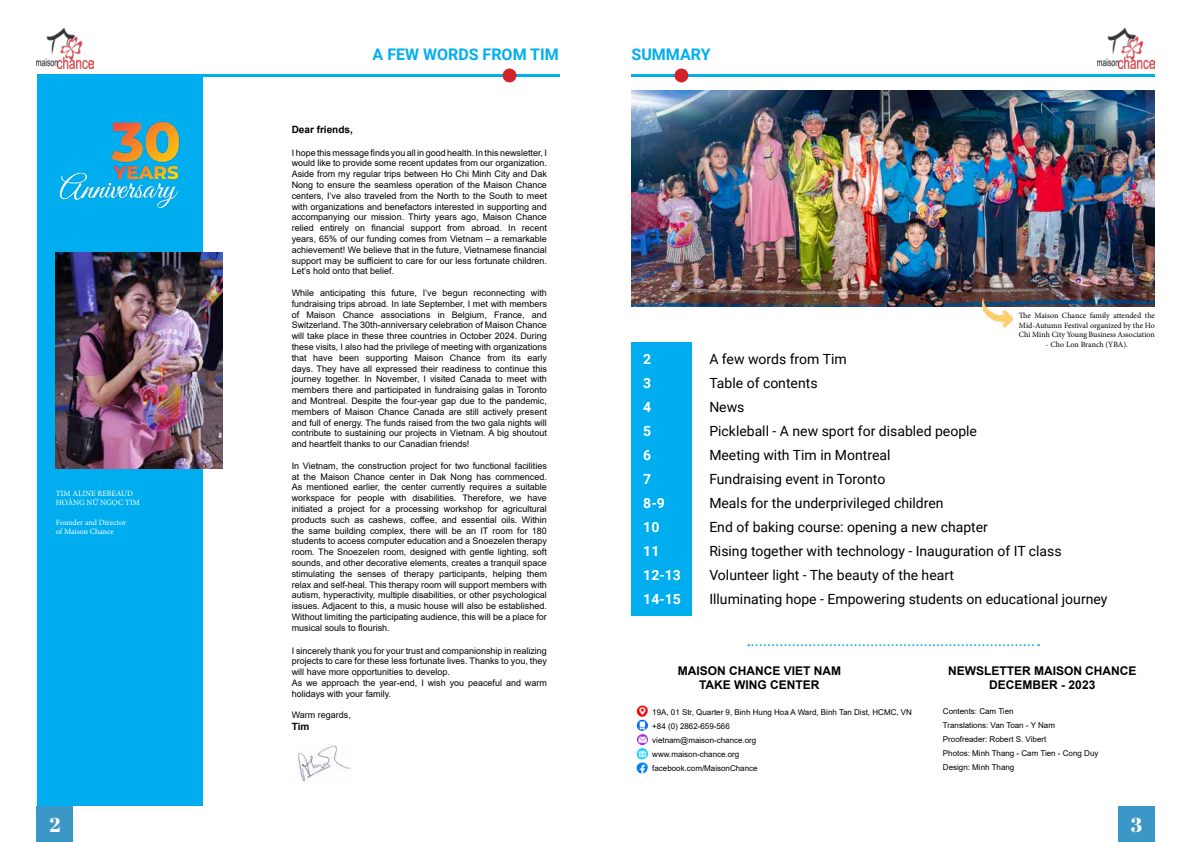
<style>
.page{position:relative;width:1191px;height:842px;background:#fff}
.page>*{position:absolute;margin:0;border:0;box-sizing:border-box;transform-origin:0 0}
.t1{font:20px "Abril Fatface";color:#fff}
.t2{font:700 16px "Roboto";color:#00aeef}
.t3{font:14px "Roboto";color:#000}
.t4{font:700 14px "Roboto";color:#fff}
.t5{font:700 12px/14.4px "Arial";color:#000;text-align:center}
.t6{font:700 10px "Arial";color:#000}
.t7{font:9px/10.8px "Arial";color:#000;text-align:justify}
.t8{font:8px/14px "Arial";color:#000}
.t9{font:8px/9.6px "Minion Pro";color:#000;text-align:justify}
.t10{font:8px/9.6px "Minion Pro";color:#fff}
</style>
<div class="page">
<div style="left:631px;top:342px;width:61px;height:274px;background:#00aeef"></div>
<svg style="left:748px;top:644px;width:291px;height:2px"></svg>
<div style="left:36px;top:75px;width:166px;height:731px;background:#00aeef"></div>
<img style="left:59px;top:121px;width:121px;height:88px">
<img style="left:298px;top:744px;width:54px;height:38px">
<img style="left:631px;top:91px;width:524px;height:215px">
<img style="left:982px;top:298px;width:30px;height:29px">
<img style="left:56px;top:252px;width:166px;height:216px">
<img style="left:636px;top:705px;width:12px;height:68px">
<div style="left:36px;top:806px;width:37px;height:36px;background:#3b98c6"></div>
<div style="left:1118px;top:806px;width:37px;height:36px;background:#3b98c6"></div>
<img style="left:36px;top:29px;width:58px;height:39px">
<img style="left:1097px;top:29px;width:58px;height:39px">
<hr style="left:36px;top:74px;width:523px;height:3px;background:#00aeef">
<div style="left:502px;top:69px;width:14px;height:13px;background:#d2232a;border-radius:50%"></div>
<hr style="left:631px;top:74px;width:524px;height:3px;background:#00aeef">
<div style="left:674px;top:69px;width:14px;height:13px;background:#d2232a;border-radius:50%"></div>
<p class="t10" style="left:56px;top:488px;width:85px">TIM ALINE REBEAUD<br>HOÀNG NỮ NGỌC TIM</p>
<p class="t10" style="left:56px;top:517px;width:72px">Founder and Director of Maison Chance</p>
<h2 class="t2" style="left:372px;top:43px;width:188px">A FEW WORDS FROM TIM</h2>
<h2 class="t2" style="left:631px;top:43px;width:81px">SUMMARY</h2>
<p class="t6" style="left:292px;top:122px;width:63px">Dear friends,</p>
<p class="t7" style="left:292px;top:147px;width:257px">I hope this message finds you all in good health. In this newsletter, I would like to provide some recent updates from our organization.<br>Aside from my regular trips between Ho Chi Minh City and Dak Nong to ensure the seamless operation of the Maison Chance centers, I’ve also traveled from the North to the South to meet with organizations and benefactors interested in supporting and accompanying our mission. Thirty years ago, Maison Chance relied entirely on financial support from abroad. In recent years, 65% of our funding comes from Vietnam – a remarkable achievement! We believe that in the future, Vietnamese financial support may be sufficient to care for our less fortunate children.<br>Let’s hold onto that belief.</p>
<p class="t7" style="left:292px;top:287px;width:257px">While anticipating this future, I’ve begun reconnecting with fundraising trips abroad. In late September, I met with members of Maison Chance associations in Belgium, France, and Switzerland. The 30th-anniversary celebration of Maison Chance will take place in these three countries in October 2024. During these visits, I also had the privilege of meeting with organizations that have been supporting Maison Chance from its early days. They have all expressed their readiness to continue this journey together. In November, I visited Canada to meet with members there and participated in fundraising galas in Toronto and Montreal. Despite the four-year gap due to the pandemic, members of Maison Chance Canada are still actively present and full of energy. The funds raised from the two gala nights will contribute to sustaining our projects in Vietnam. A big shoutout and heartfelt thanks to our Canadian friends!</p>
<p class="t7" style="left:292px;top:460px;width:257px">In Vietnam, the construction project for two functional facilities at the Maison Chance center in Dak Nong has commenced.<br>As mentioned earlier, the center currently requires a suitable workspace for people with disabilities. Therefore, we have initiated a project for a processing workshop for agricultural products such as cashews, coffee, and essential oils. Within the same building complex, there will be an IT room for 180 students to access computer education and a Snoezelen therapy room. The Snoezelen room, designed with gentle lighting, soft sounds, and other decorative elements, creates a tranquil space stimulating the senses of therapy participants, helping them relax and self-heal. This therapy room will support members with autism, hyperactivity, multiple disabilities, or other psychological issues. Adjacent to this, a music house will also be established.<br>Without limiting the participating audience, this will be a place for musical souls to flourish.</p>
<p class="t7" style="left:292px;top:645px;width:257px;text-align:left">I sincerely thank you for your trust and companionship in realizing projects to care for these less fortunate lives. Thanks to you, they will have more opportunities to develop.<br>As we approach the year-end, I wish you peaceful and warm holidays with your family.</p>
<p class="t7" style="left:292px;top:710px;width:61px">Warm regards,</p>
<p class="t6" style="left:292px;top:720px;width:19px">Tim</p>
<p class="t9" style="left:1019px;top:311px;width:137px">The Maison Chance family attended the Mid-Autumn Festival organized by the Ho Chi Minh City Young Business Association</p>
<p class="t9" style="left:1046px;top:340px;width:83px">- Cho Lon Branch (YBA).</p>
<h3 class="t4" style="left:643px;top:350px;width:10px">2</h3>
<h3 class="t3" style="left:709px;top:350px;width:139px">A few words from Tim</h3>
<h3 class="t4" style="left:643px;top:374px;width:10px">3</h3>
<h3 class="t3" style="left:709px;top:374px;width:110px">Table of contents</h3>
<h3 class="t4" style="left:643px;top:398px;width:10px">4</h3>
<h3 class="t3" style="left:709px;top:398px;width:37px">News</h3>
<h3 class="t4" style="left:643px;top:422px;width:10px">5</h3>
<h3 class="t3" style="left:709px;top:422px;width:269px">Pickleball - A new sport for disabled people</h3>
<h3 class="t4" style="left:643px;top:446px;width:10px">6</h3>
<h3 class="t3" style="left:709px;top:446px;width:183px">Meeting with Tim in Montreal</h3>
<h3 class="t4" style="left:643px;top:469px;width:10px">7</h3>
<h3 class="t3" style="left:709px;top:469px;width:177px">Fundraising event in Toronto</h3>
<h3 class="t4" style="left:643px;top:493px;width:23px">8-9</h3>
<h3 class="t3" style="left:709px;top:493px;width:236px">Meals for the underprivileged children</h3>
<h3 class="t4" style="left:643px;top:517px;width:18px">10</h3>
<h3 class="t3" style="left:709px;top:517px;width:280px">End of baking course: opening a new chapter</h3>
<h3 class="t4" style="left:643px;top:541px;width:18px">11</h3>
<h3 class="t3" style="left:709px;top:541px;width:354px">Rising together with technology - Inauguration of IT class</h3>
<h3 class="t4" style="left:643px;top:565px;width:39px">12-13</h3>
<h3 class="t3" style="left:709px;top:565px;width:246px">Volunteer light - The beauty of the heart</h3>
<h3 class="t4" style="left:643px;top:589px;width:39px">14-15</h3>
<h3 class="t3" style="left:709px;top:589px;width:399px">Illuminating hope - Empowering students on educational journey</h3>
<h3 class="t5" style="left:677px;top:664px;width:165px">MAISON CHANCE VIET NAM<br>TAKE WING CENTER</h3>
<h3 class="t5" style="left:948px;top:664px;width:190px">NEWSLETTER MAISON CHANCE<br>DECEMBER - 2023</h3>
<p class="t8" style="left:652px;top:705px;width:261px">19A, 01 Str, Quarter 9, Binh Hung Hoa A Ward, Binh Tan Dist, HCMC, VN +84 (0) 2862-659-566<br>vietnam@maison-chance.org<br>www.maison-chance.org<br>facebook.com/MaisonChance</p>
<p class="t8" style="left:943px;top:704px;width:157px">Contents: Cam Tien<br>Translations: Van Toan - Y Nam<br>Proofreader: Robert S. Vibert<br>Photos: Minh Thang - Cam Tien - Cong Duy<br>Design: Minh Thang</p>
<h1 class="t1" style="left:49px;top:811px;width:13px">2</h1>
<h1 class="t1" style="left:1130px;top:811px;width:13px">3</h1>
</div>
